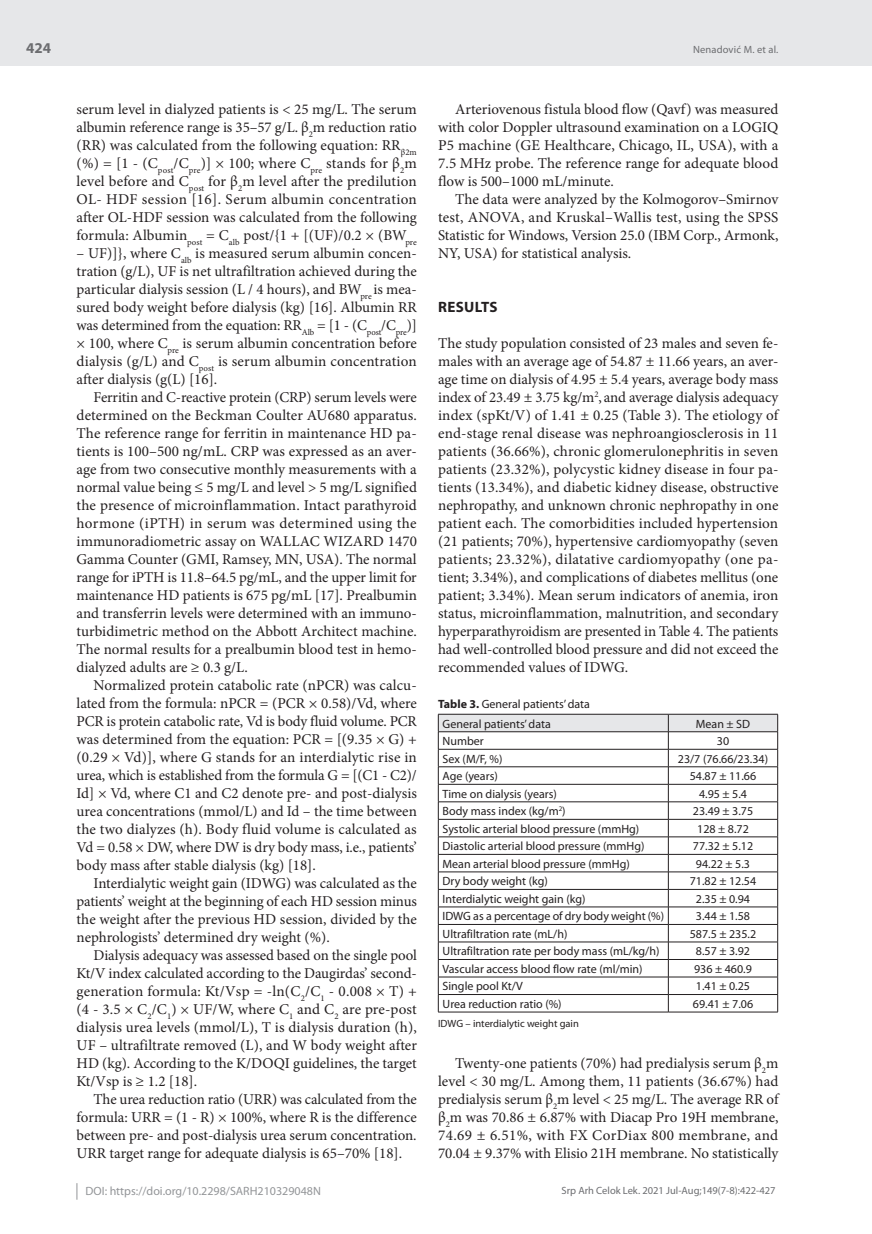
<style>
.page{position:relative;width:872px;height:1234px;background:#fff}
.page>*{position:absolute;margin:0;border:0;box-sizing:border-box;transform-origin:0 0}
.t1{font:15px/18px "Minion Pro";color:#231f20;text-align:justify}
.t2{font:700 15px "Myriad Pro";letter-spacing:.02em;color:#231f20}
.t3{font:700 15px "Myriad Pro";color:#6c6d70}
.t4{font:12px/19.5px "Myriad Pro";color:#231f20}
.t5{font:12px "Myriad Pro";color:#939598}
.t6{font:10.5px "Myriad Pro";color:#6c6d70}
.t7{font:10.5px "Myriad Pro";color:#231f20}
.s1{font-weight:700}
</style>
<div class="page">
<div style="left:0;top:0;width:872px;height:66px;background:#e6e7e9"></div>
<svg style="left:77px;top:1183px;width:1px;height:16px"></svg>
<hr style="left:438px;top:713px;width:230px;height:1px;background:#231f20">
<hr style="left:668px;top:713px;width:110px;height:1px;background:#231f20">
<svg style="left:438px;top:714px;width:340px;height:297px"></svg>
<hr style="left:438px;top:1011px;width:230px;height:1px;background:#231f20">
<hr style="left:668px;top:1011px;width:110px;height:1px;background:#231f20">
<p class="t3" style="left:26px;top:38px;width:26px">424</p>
<p class="t1" style="left:77px;top:100px;width:342px">serum level in dialyzed patients is &lt; 25 mg/L. The serum albumin reference range is 35–57 g/L. β<sub>2</sub>m reduction ratio (RR) was calculated from the following equation: RR<sub>β2m </sub>(%) = [1 - (C<sub>post</sub>/C<sub>pre</sub>)] × 100; where C<sub>pre</sub> stands for β<sub>2</sub>m level before and C<sub>post</sub> for β<sub>2</sub>m level after the predilution OL- HDF session [16]. Serum albumin concentration after OL-HDF session was calculated from the following formula: Albumin<sub>post</sub> = C<sub>alb</sub> post/{1 + [(UF)/0.2 × (BW<sub>pre</sub></p>
<p class="t1" style="left:77px;top:244px;width:342px">– UF)]}, where C<sub>alb</sub> is measured serum albumin concen&shy;tration (g/L), UF is net ultrafiltration achieved during the particular dialysis session (L / 4 hours), and BW<sub>pre</sub> is mea&shy;sured body weight before dialysis (kg) [16]. Albumin RR was determined from the equation: RR<sub>Alb</sub> = [1 - (C<sub>post</sub>/C<sub>pre</sub>)] × 100, where C<sub>pre</sub> is serum albumin concentration before dialysis (g/L) and C<sub>post</sub> is serum albumin concentration after dialysis (g(L) [16].</p>
<p class="t1" style="left:77px;top:388px;width:342px;text-indent:17px">Ferritin and C-reactive protein (CRP) serum levels were determined on the Beckman Coulter AU680 apparatus.<br>The reference range for ferritin in maintenance HD pa&shy;tients is 100–500 ng/mL. CRP was expressed as an aver&shy;age from two consecutive monthly measurements with a normal value being ≤ 5 mg/L and level &gt; 5 mg/L signified the presence of microinflammation. Intact parathyroid hormone (iPTH) in serum was determined using the immunoradiometric assay on WALLAC WIZARD 1470<br>Gamma Counter (GMI, Ramsey, MN, USA). The normal range for iPTH is 11.8–64.5 pg/mL, and the upper limit for maintenance HD patients is 675 pg/mL [17]. Prealbumin and transferrin levels were determined with an immuno&shy;turbidimetric method on the Abbott Architect machine.<br>The normal results for a prealbumin blood test in hemo&shy;dialyzed adults are ≥ 0.3 g/L.</p>
<p class="t1" style="left:77px;top:676px;width:342px;text-indent:17px">Normalized protein catabolic rate (nPCR) was calcu&shy;lated from the formula: nPCR = (PCR × 0.58)/Vd, where PCR is protein catabolic rate, Vd is body fluid volume. PCR was determined from the equation: PCR = [(9.35 × G) + (0.29 × Vd)], where G stands for an interdialytic rise in urea, which is established from the formula G = [(C1 - C2)/ Id] × Vd, where C1 and C2 denote pre- and post-dialysis urea concentrations (mmol/L) and Id – the time between the two dialyzes (h). Body fluid volume is calculated as Vd = 0.58 × DW, where DW is dry body mass, i.e., patients’ body mass after stable dialysis (kg) [18].</p>
<p class="t1" style="left:77px;top:874px;width:342px;text-indent:17px">Interdialytic weight gain (IDWG) was calculated as the patients’ weight at the beginning of each HD session minus the weight after the previous HD session, divided by the nephrologists’ determined dry weight (%).</p>
<p class="t1" style="left:77px;top:946px;width:342px;text-indent:17px">Dialysis adequacy was assessed based on the single pool Kt/V index calculated according to the Daugirdas’ second&shy;generation formula: Kt/Vsp = -ln(C<sub>2</sub>/C<sub>1</sub> - 0.008 × T) + (4 - 3.5 × C<sub>2</sub>/C<sub>1</sub>) × UF/W, where C<sub>1</sub> and C<sub>2</sub> are pre-post dialysis urea levels (mmol/L), T is dialysis duration (h), UF – ultrafiltrate removed (L), and W body weight after HD (kg). According to the K/DOQI guidelines, the target Kt/Vsp is ≥ 1.2 [18].</p>
<p class="t1" style="left:77px;top:1090px;width:342px;text-indent:17px">The urea reduction ratio (URR) was calculated from the formula: URR = (1 - R) × 100%, where R is the difference between pre- and post-dialysis urea serum concentration.<br>URR target range for adequate dialysis is 65–70% [18].</p>
<p class="t6" style="left:693px;top:43px;width:87px">Nenadović M. et al.</p>
<p class="t1" style="left:438px;top:100px;width:342px;text-indent:17px">Arteriovenous fistula blood flow (Qavf) was measured with color Doppler ultrasound examination on a LOGIQ P5 machine (GE Healthcare, Chicago, IL, USA), with a 7.5 MHz probe. The reference range for adequate blood flow is 500–1000 mL/minute.</p>
<p class="t1" style="left:438px;top:190px;width:342px;text-indent:17px">The data were analyzed by the Kolmogorov–Smirnov test, ANOVA, and Kruskal–Wallis test, using the SPSS Statistic for Windows, Version 25.0 (IBM Corp., Armonk, NY, USA) for statistical analysis.</p>
<p class="t2" style="left:438px;top:297px;width:61px">RESULTS</p>
<p class="t1" style="left:438px;top:334px;width:342px">The study population consisted of 23 males and seven fe&shy;males with an average age of 54.87 ± 11.66 years, an aver&shy;age time on dialysis of 4.95 ± 5.4 years, average body mass index of 23.49 ± 3.75 kg/m<sup>2</sup>, and average dialysis adequacy index (spKt/V) of 1.41 ± 0.25 (Table 3). The etiology of end-stage renal disease was nephroangiosclerosis in 11 patients (36.66%), chronic glomerulonephritis in seven patients (23.32%), polycystic kidney disease in four pa&shy;tients (13.34%), and diabetic kidney disease, obstructive nephropathy, and unknown chronic nephropathy in one patient each. The comorbidities included hypertension (21 patients; 70%), hypertensive cardiomyopathy (seven patients; 23.32%), dilatative cardiomyopathy (one pa&shy;tient; 3.34%), and complications of diabetes mellitus (one patient; 3.34%). Mean serum indicators of anemia, iron status, microinflammation, malnutrition, and secondary hyperparathyroidism are presented in Table 4. The patients had well-controlled blood pressure and did not exceed the recommended values of IDWG.</p>
<p class="t4" style="left:442px;top:694px;width:149px;text-indent:-4px"><span class="s1">Table 3.</span> General patients’ data<br>General patients’ data</p>
<p class="t4" style="left:696px;top:713px;width:56px">Mean ± SD</p>
<p class="t4" style="left:442px;top:731px;width:43px">Number</p>
<p class="t4" style="left:717px;top:731px;width:14px">30</p>
<p class="t4" style="left:442px;top:748px;width:61px">Sex (M/F, %)</p>
<p class="t4" style="left:678px;top:748px;width:92px">23/7 (76.66/23.34)</p>
<p class="t4" style="left:442px;top:766px;width:57px">Age (years)</p>
<p class="t4" style="left:690px;top:766px;width:68px">54.87 ± 11.66</p>
<p class="t4" style="left:442px;top:783px;width:116px">Time on dialysis (years)</p>
<p class="t4" style="left:699px;top:783px;width:49px">4.95 ± 5.4</p>
<p class="t4" style="left:442px;top:801px;width:125px">Body mass index (kg/m<sup>2</sup>)</p>
<p class="t4" style="left:693px;top:801px;width:62px">23.49 ± 3.75</p>
<p class="t4" style="left:442px;top:818px;width:198px">Systolic arterial blood pressure (mmHg)</p>
<p class="t4" style="left:697px;top:818px;width:53px">128 ± 8.72</p>
<p class="t4" style="left:442px;top:836px;width:203px">Diastolic arterial blood pressure (mmHg)</p>
<p class="t4" style="left:693px;top:836px;width:62px">77.32 ± 5.12</p>
<p class="t4" style="left:442px;top:853px;width:189px">Mean arterial blood pressure (mmHg)</p>
<p class="t4" style="left:696px;top:853px;width:56px">94.22 ± 5.3</p>
<p class="t4" style="left:442px;top:871px;width:107px">Dry body weight (kg)</p>
<p class="t4" style="left:690px;top:871px;width:68px">71.82 ± 12.54</p>
<p class="t4" style="left:442px;top:888px;width:144px">Interdialytic weight gain (kg)</p>
<p class="t4" style="left:696px;top:888px;width:56px">2.35 ± 0.94</p>
<p class="t4" style="left:442px;top:906px;width:223px">IDWG as a percentage of dry body weight (%)</p>
<p class="t4" style="left:696px;top:906px;width:56px">3.44 ± 1.58</p>
<p class="t4" style="left:442px;top:923px;width:126px">Ultrafiltration rate (mL/h)</p>
<p class="t4" style="left:690px;top:923px;width:68px">587.5 ± 235.2</p>
<p class="t4" style="left:442px;top:941px;width:218px">Ultrafiltration rate per body mass (mL/kg/h)</p>
<p class="t4" style="left:696px;top:941px;width:56px">8.57 ± 3.92</p>
<p class="t4" style="left:442px;top:958px;width:202px">Vascular access blood flow rate (ml/min)</p>
<p class="t4" style="left:694px;top:958px;width:59px">936 ± 460.9</p>
<p class="t4" style="left:442px;top:976px;width:82px">Single pool Kt/V</p>
<p class="t4" style="left:696px;top:976px;width:56px">1.41 ± 0.25</p>
<p class="t4" style="left:442px;top:993px;width:121px">Urea reduction ratio (%)</p>
<p class="t4" style="left:693px;top:993px;width:62px">69.41 ± 7.06</p>
<p class="t7" style="left:438px;top:1016px;width:142px">IDWG – interdialytic weight gain</p>
<p class="t1" style="left:438px;top:1054px;width:342px;text-indent:17px">Twenty-one patients (70%) had predialysis serum β<sub>2</sub>m level &lt; 30 mg/L. Among them, 11 patients (36.67%) had predialysis serum β<sub>2</sub>m level &lt; 25 mg/L. The average RR of β<sub>2</sub>m was 70.86 ± 6.87% with Diacap Pro 19H membrane, 74.69 ± 6.51%, with FX CorDiax 800 membrane, and 70.04 ± 9.37% with Elisio 21H membrane. No statistically</p>
<p class="t5" style="left:86px;top:1183px;width:237px">DOI: https://doi.org/10.2298/SARH210329048N</p>
<p class="t6" style="left:561px;top:1184px;width:216px">Srp Arh Celok Lek. 2021 Jul-Aug;149(7-8):422-427</p>
</div>
